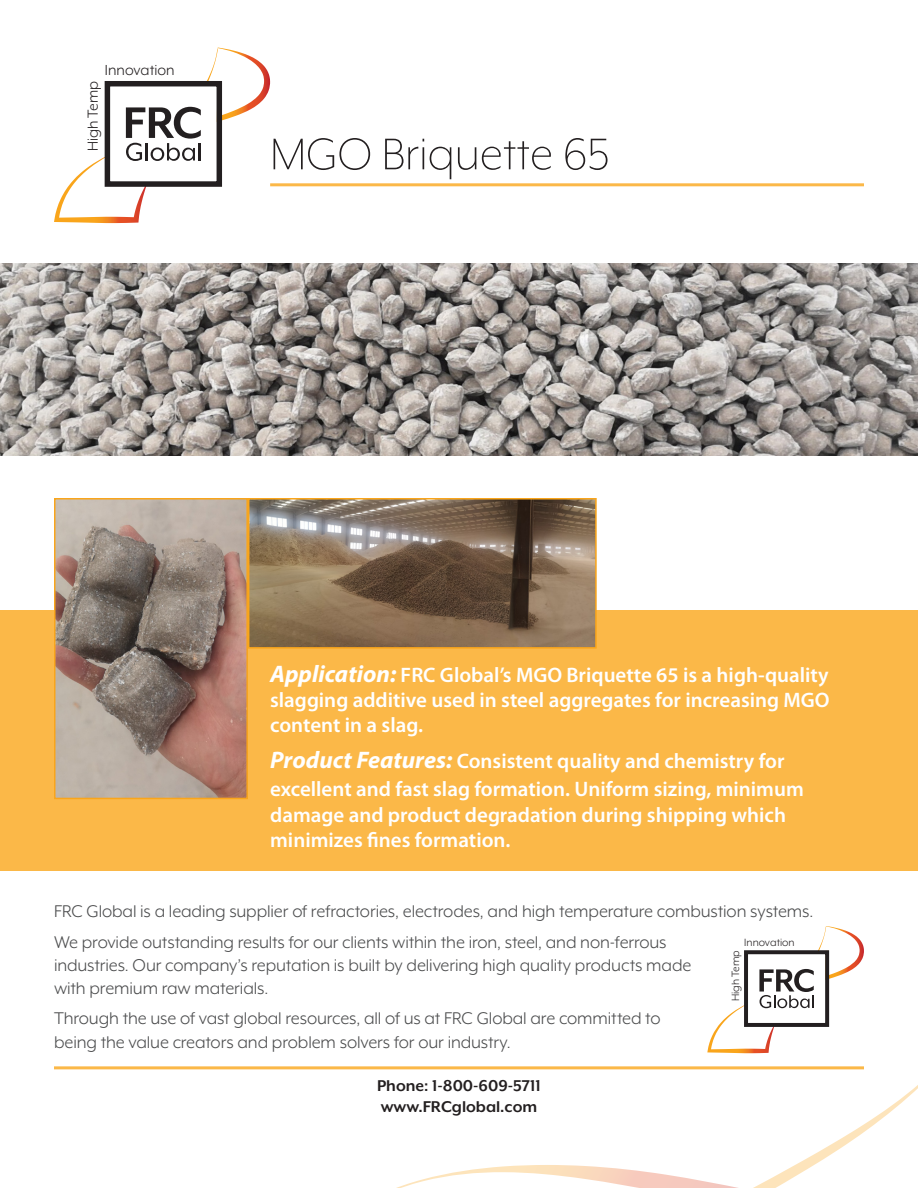
<style>
.page{position:relative;width:918px;height:1188px;background:#fff}
.page>*{position:absolute;margin:0;border:0;box-sizing:border-box;transform-origin:0 0}
.t1{font:300 51px "Mr Eaves XL Mod OT";color:#231f20}
.t2{font:600 21px/25.2px "Myriad Pro";color:#fff}
.t3{font:19.5px/23.4px "Mr Eaves XL Mod OT";letter-spacing:-.005em;color:#4b4c4d}
.t4{font:700 18px/21.6px "Mr Eaves XL Mod OT";color:#231f20}
.t5{font:16.65px "Mr Eaves XL Mod OT";color:#231f20}
.t6{font:12.15px "Mr Eaves XL Mod OT";color:#231f20}
.s1{font-weight:700;font-style:italic;font-size:24px}
</style>
<div class="page">
<div style="left:0;top:610px;width:918px;height:260px;background:#fbb848"></div>
<svg style="left:54px;top:48px;width:216px;height:175px"></svg>
<hr style="left:270px;top:183px;width:594px;height:3px;background:#fbb848">
<hr style="left:54px;top:1066px;width:810px;height:3px;background:#fbb848">
<img style="left:251px;top:501px;width:343px;height:145px">
<div style="left:248px;top:498px;width:349px;height:151px;border:2px solid #f9a51b"></div>
<img style="left:57px;top:501px;width:188px;height:295px">
<div style="left:54px;top:498px;width:194px;height:301px;border:2px solid #f9a51b"></div>
<img style="left:0;top:264px;width:918px;height:192px">
<svg style="left:334px;top:926px;width:584px;height:262px"></svg>
<p class="t5" style="left:105px;top:62px;width:71px">Innovation</p>
<p class="t5" style="left:85px;top:151px;width:72px;rotate:-90deg">High Temp</p>
<h1 class="t1" style="left:270px;top:129px;width:341px">MGO Briquette 65</h1>
<p class="t2" style="left:270px;top:661px;width:561px;text-align:justify"><span class="s1">Application:</span> FRC Global’s MGO Briquette 65 is a high-quality slagging additive used in steel aggregates for increasing MGO content in a slag.</p>
<p class="t2" style="left:270px;top:746px;width:535px;line-height:28.8px"><span class="s1">Product Features:</span> Consistent quality and chemistry for excellent and fast slag formation. Uniform sizing, minimum</p>
<p class="t2" style="left:270px;top:801px;width:517px">damage and product degradation during shipping which minimizes fines formation.</p>
<p class="t3" style="left:54px;top:896px;width:761px;line-height:30.2px">FRC Global is a leading supplier of refractories, electrodes, and high temperature combustion systems.<br>We provide outstanding results for our clients within the iron, steel, and non-ferrous</p>
<p class="t3" style="left:54px;top:953px;width:639px">industries. Our company’s reputation is built by delivering high quality products made with premium raw materials.</p>
<p class="t3" style="left:54px;top:1007px;width:608px">Through the use of vast global resources, all of us at FRC Global are committed to being the value creators and problem solvers for our industry.</p>
<p class="t6" style="left:744px;top:936px;width:52px">Innovation</p>
<p class="t6" style="left:729px;top:1001px;width:52px;rotate:-90deg">High Temp</p>
<p class="t4" style="left:377px;top:1075px;width:165px">Phone: 1-800-609-5711 www.FRCglobal.com</p>
</div>
